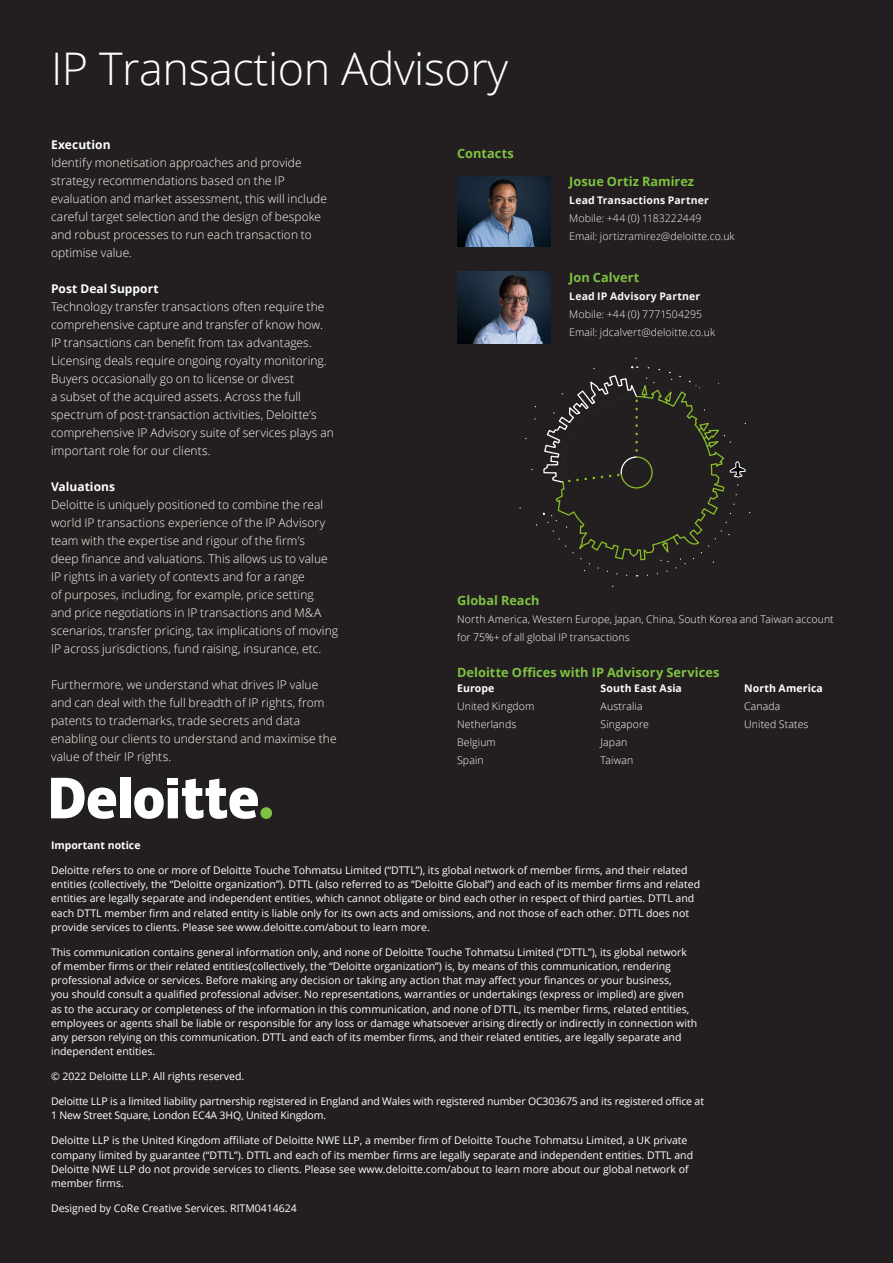
<style>
.page{position:relative;width:893px;height:1263px;background:#231f20}
.page>*{position:absolute;margin:0;border:0;box-sizing:border-box;transform-origin:0 0}
.Story_heading_light{font:300 45px "Open Sans";letter-spacing:-.01em;color:#fff}
.Subhead_A__8_5_12pt{font:700 12.75px "Open Sans";letter-spacing:.005em;color:#7fc241}
.Body_copy__8_5_12pt{font:300 12px/18px "Open Sans";letter-spacing:.005em;color:#fffef4}
.Body_copy__8_5_12pt-2{font:300 12px/18px "Open Sans";letter-spacing:.005em;color:#fff}
.Body_copy__8_5_12pt-3{font:700 12px "Open Sans";letter-spacing:.005em;color:#fff}
.Boilerplate_White_Te{font:10.5px/14.2px "Open Sans";color:#fff}
.Body_copy__8_5_12pt-4{font:300 10.5px "Open Sans";letter-spacing:.01em;color:#fef5f1}
.Subhead_A__8_5_12pt-2{font:300 10.5px/18px "Open Sans";letter-spacing:.01em;color:#fff}
.Body_copy__8_5_12pt-5{font:300 10.5px "Open Sans";letter-spacing:.01em;color:#fff}
.Body_copy__8_5_12pt-6{font:700 10.5px/18px "Open Sans";letter-spacing:.01em;color:#fff}
.Subhead_B__8_5_12pt{font:700 10.5px "Open Sans";letter-spacing:.01em;color:#fef5f1}
.Boilerplate_White_Te-2{font:700 10.5px "Open Sans";color:#fff}
.s1{font-weight:300}
</style>
<div class="page">
<div style="left:260px;top:807px;width:12px;height:12px;background:#7fc241;border-radius:50%"></div>
<div style="left:120px;top:778px;width:10px;height:40px;background:#fff"></div>
<svg style="left:134px;top:778px;width:124px;height:41px"></svg>
<svg style="left:51px;top:778px;width:65px;height:41px"></svg>
<img style="left:457px;top:177px;width:93px;height:70px">
<svg style="left:519px;top:366px;width:231px;height:211px"></svg>
<img style="left:457px;top:271px;width:94px;height:72px">
<p class="Story_heading_light" style="left:51px;top:38px;width:459px">IP Transaction Advisory</p>
<p class="Body_copy__8_5_12pt-3" style="left:51px;top:136px;width:61px">Execution</p>
<p class="Body_copy__8_5_12pt" style="left:51px;top:153px;width:277px">Identify monetisation approaches and provide strategy recommendations based on the IP evaluation and market assessment, this will include careful target selection and the design of bespoke and robust processes to run each transaction to optimise value.</p>
<p class="Body_copy__8_5_12pt-3" style="left:51px;top:280px;width:109px">Post Deal Support</p>
<p class="Body_copy__8_5_12pt-2" style="left:51px;top:297px;width:284px">Technology transfer transactions often require the comprehensive capture and transfer of know how.<br>IP transactions can benefit from tax advantages.<br>Licensing deals require ongoing royalty monitoring.<br>Buyers occasionally go on to license or divest<br>a subset of the acquired assets. Across the full spectrum of post-transaction activities, Deloitte’s comprehensive IP Advisory suite of services plays an important role for our clients.</p>
<p class="Body_copy__8_5_12pt-3" style="left:51px;top:478px;width:66px">Valuations</p>
<p class="Body_copy__8_5_12pt" style="left:51px;top:495px;width:289px">Deloitte is uniquely positioned to combine the real world IP transactions experience of the IP Advisory team with the expertise and rigour of the firm’s<br>deep finance and valuations. This allows us to value IP rights in a variety of contexts and for a range<br>of purposes, including, for example, price setting<br>and price negotiations in IP transactions and M&amp;A scenarios, transfer pricing, tax implications of moving IP across jurisdictions, fund raising, insurance, etc.</p>
<p class="Body_copy__8_5_12pt" style="left:51px;top:675px;width:287px">Furthermore, we understand what drives IP value and can deal with the full breadth of IP rights, from patents to trademarks, trade secrets and data enabling our clients to understand and maximise the value of their IP rights.</p>
<p class="Subhead_A__8_5_12pt" style="left:457px;top:144px;width:58px">Contacts</p>
<p class="Subhead_A__8_5_12pt" style="left:569px;top:172px;width:126px">Josue Ortiz Ramirez</p>
<p class="Subhead_B__8_5_12pt" style="left:569px;top:192px;width:141px">Lead Transactions Partner</p>
<p class="Body_copy__8_5_12pt-4" style="left:569px;top:211px;width:134px">Mobile: +44 (0) 1183222449</p>
<p class="Body_copy__8_5_12pt-4" style="left:569px;top:229px;width:167px">Email: jortizramirez@deloitte.co.uk</p>
<p class="Subhead_A__8_5_12pt" style="left:569px;top:268px;width:72px">Jon Calvert</p>
<p class="Subhead_B__8_5_12pt" style="left:569px;top:288px;width:132px">Lead IP Advisory Partner</p>
<p class="Body_copy__8_5_12pt-4" style="left:569px;top:307px;width:134px">Mobile: +44 (0) 7771504295</p>
<p class="Body_copy__8_5_12pt-4" style="left:569px;top:325px;width:147px">Email: jdcalvert@deloitte.co.uk</p>
<p class="Subhead_A__8_5_12pt" style="left:457px;top:591px;width:84px">Global Reach</p>
<p class="Subhead_A__8_5_12pt-2" style="left:457px;top:610px;width:378px">North America, Western Europe, Japan, China, South Korea and Taiwan account for 75%+ of all global IP transactions</p>
<p class="Subhead_A__8_5_12pt" style="left:457px;top:663px;width:264px">Deloitte Offices with IP Advisory Services</p>
<p class="Body_copy__8_5_12pt-6" style="left:457px;top:678px;width:39px">Europe</p>
<p class="Body_copy__8_5_12pt-5" style="left:457px;top:699px;width:79px">United Kingdom</p>
<p class="Body_copy__8_5_12pt-5" style="left:457px;top:717px;width:61px">Netherlands</p>
<p class="Body_copy__8_5_12pt-5" style="left:457px;top:735px;width:40px">Belgium</p>
<p class="Body_copy__8_5_12pt-5" style="left:457px;top:753px;width:28px">Spain</p>
<p class="Body_copy__8_5_12pt-6" style="left:601px;top:678px;width:83px">South East Asia<br><span class="s1">Australia</span></p>
<p class="Body_copy__8_5_12pt-5" style="left:601px;top:717px;width:50px">Singapore</p>
<p class="Body_copy__8_5_12pt-5" style="left:601px;top:735px;width:28px">Japan</p>
<p class="Body_copy__8_5_12pt-5" style="left:601px;top:753px;width:34px">Taiwan</p>
<p class="Body_copy__8_5_12pt-6" style="left:744px;top:678px;width:80px">North America<br><span class="s1">Canada</span></p>
<p class="Body_copy__8_5_12pt-5" style="left:744px;top:717px;width:66px">United States</p>
<p class="Boilerplate_White_Te-2" style="left:51px;top:838px;width:91px">Important notice</p>
<p class="Boilerplate_White_Te" style="left:51px;top:862px;width:651px">Deloitte refers to one or more of Deloitte Touche Tohmatsu Limited (“DTTL”), its global network of member firms, and their related entities (collectively, the “Deloitte organization”). DTTL (also referred to as “Deloitte Global”) and each of its member firms and related entities are legally separate and independent entities, which cannot obligate or bind each other in respect of third parties. DTTL and each DTTL member firm and related entity is liable only for its own acts and omissions, and not those of each other. DTTL does not provide services to clients. Please see www.deloitte.com/about to learn more.</p>
<p class="Boilerplate_White_Te" style="left:51px;top:944px;width:648px">This communication contains general information only, and none of Deloitte Touche Tohmatsu Limited (“DTTL”), its global network of member firms or their related entities(collectively, the “Deloitte organization”) is, by means of this communication, rendering professional advice or services. Before making any decision or taking any action that may affect your finances or your business,<br>you should consult a qualified professional adviser. No representations, warranties or undertakings (express or implied) are given as to the accuracy or completeness of the information in this communication, and none of DTTL, its member firms, related entities, employees or agents shall be liable or responsible for any loss or damage whatsoever arising directly or indirectly in connection with any person relying on this communication. DTTL and each of its member firms, and their related entities, are legally separate and independent entities.</p>
<p class="Boilerplate_White_Te" style="left:51px;top:1069px;width:195px">© 2022 Deloitte LLP. All rights reserved.</p>
<p class="Boilerplate_White_Te" style="left:51px;top:1094px;width:654px">Deloitte LLP is a limited liability partnership registered in England and Wales with registered number OC303675 and its registered office at<br>1 New Street Square, London EC4A 3HQ, United Kingdom.</p>
<p class="Boilerplate_White_Te" style="left:51px;top:1133px;width:644px">Deloitte LLP is the United Kingdom affiliate of Deloitte NWE LLP, a member firm of Deloitte Touche Tohmatsu Limited, a UK private company limited by guarantee (“DTTL”). DTTL and each of its member firms are legally separate and independent entities. DTTL and Deloitte NWE LLP do not provide services to clients. Please see www.deloitte.com/about to learn more about our global network of member firms.</p>
<p class="Boilerplate_White_Te" style="left:51px;top:1201px;width:247px">Designed by CoRe Creative Services. RITM0414624</p>
</div>
